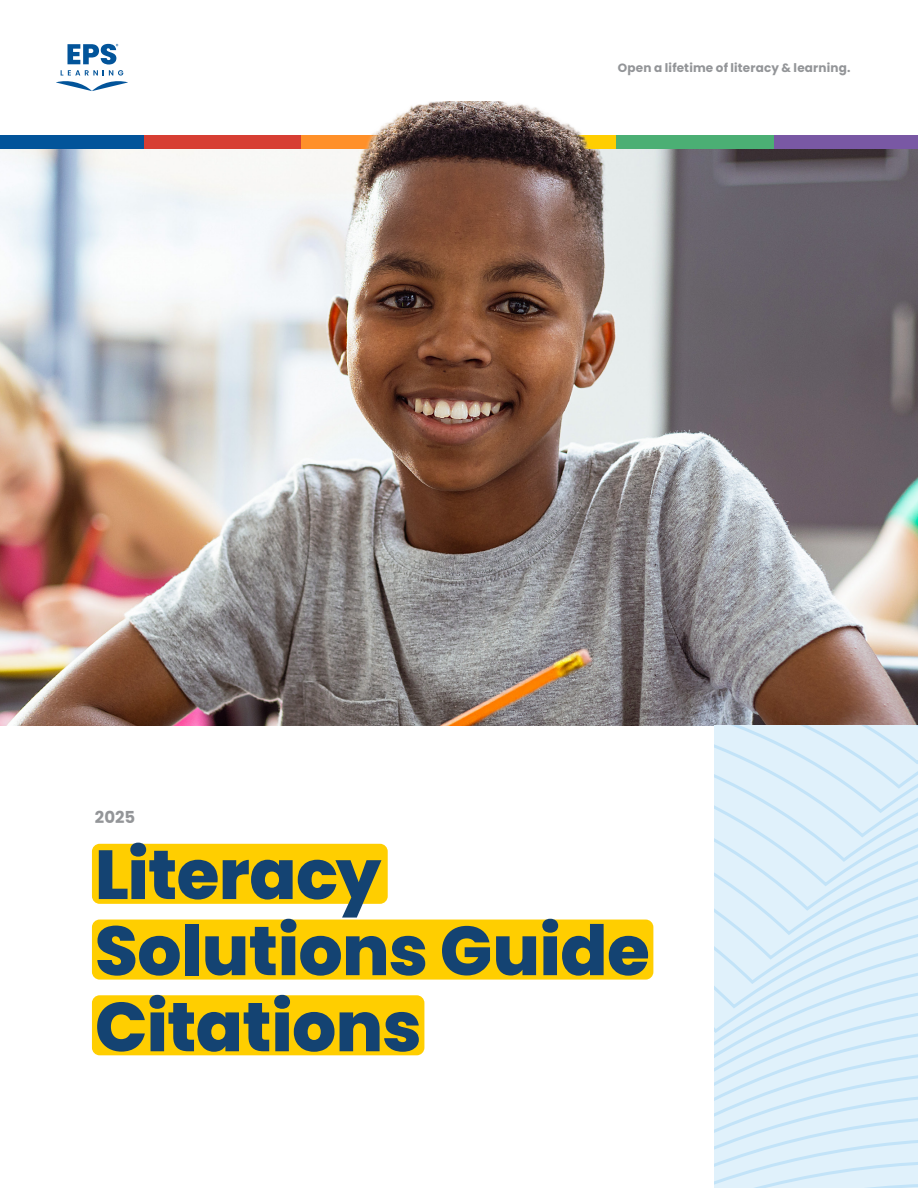
<style>
.page{position:relative;width:918px;height:1188px;background:#fff}
.page>*{position:absolute;margin:0;border:0;box-sizing:border-box;transform-origin:0 0}
.t1{font:800 69.3px/76.1px "Poppins";letter-spacing:-.005em;color:#144372}
.t2{font:700 16.5px "Poppins";color:#939598}
.t3{font:700 12px "Poppins";letter-spacing:.015em;color:#939598}
</style>
<div class="page">
<svg style="left:56px;top:44px;width:72px;height:47px"></svg>
<img style="left:0;top:656px;width:918px;height:70px">
<div style="left:92px;top:844px;width:296px;height:60px;background:#ffce00;border-radius:8px"></div>
<div style="left:92px;top:920px;width:561px;height:60px;background:#ffce00;border-radius:8px"></div>
<div style="left:92px;top:995px;width:332px;height:60px;background:#ffce00;border-radius:8px"></div>
<svg style="left:714px;top:726px;width:204px;height:462px;background:#dbeefa"></svg>
<img style="left:0;top:101px;width:918px;height:555px">
<p class="t3" style="left:618px;top:61px;width:234px">Open a lifetime of literacy &amp; learning.</p>
<h2 class="t2" style="left:95px;top:808px;width:42px">2025</h2>
<h1 class="t1" style="left:95px;top:837px;width:556px">Literacy<br>Solutions Guide<br>Citations</h1>
</div>
